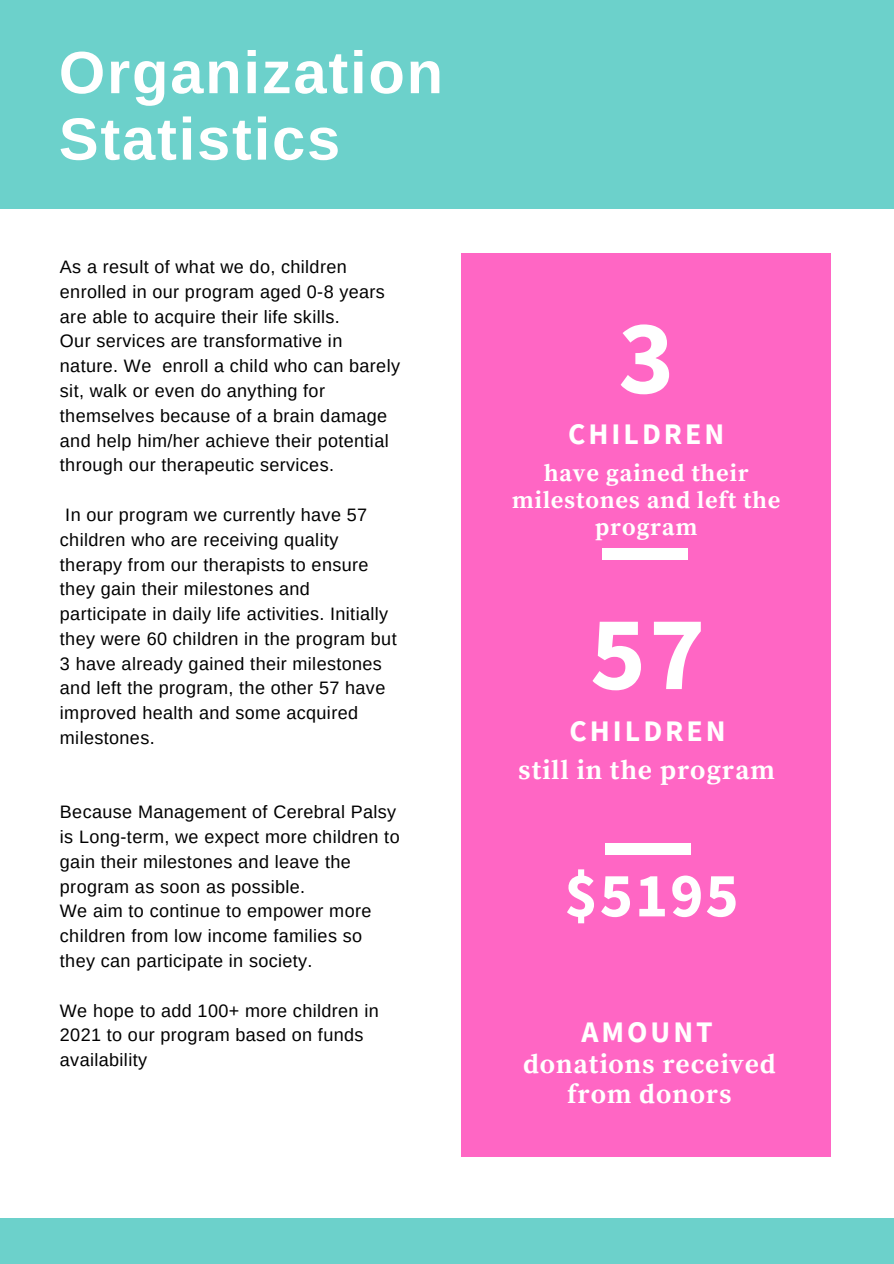
<style>
.page{position:relative;width:894px;height:1264px;background:#fff}
.page>*{position:absolute;margin:0;border:0;box-sizing:border-box;transform-origin:0 0}
.t1{font:700 105.9px "Source Sans Pro";color:#fff}
.t2{font:700 63px "Source Sans Pro";color:#fff}
.t3{font:700 59.55px/66.4px "Arimo";letter-spacing:.03em;color:#fff}
.t4{font:700 29.85px "Source Sans Pro";letter-spacing:.1em;color:#fff}
.t5{font:700 27px/30.5px "Source Serif Pro";letter-spacing:.03em;color:#fff;text-align:center}
.t6{font:700 24px/27px "Source Serif Pro";letter-spacing:.03em;color:#fff;text-align:center}
.t7{font:18px/24.8px "Arimo";letter-spacing:.02em;color:#000}
</style>
<div class="page">
<div style="left:0;top:0;width:893px;height:208px;background:#6cd1cb"></div>
<div style="left:461px;top:312px;width:369px;height:792px;background:#ff66c4"></div>
<div style="left:461px;top:253px;width:369px;height:59px;background:#ff66c4"></div>
<div style="left:461px;top:1104px;width:369px;height:52px;background:#ff66c4"></div>
<div style="left:0;top:1218px;width:893px;height:45px;background:#6cd1cb"></div>
<div style="left:602px;top:548px;width:85px;height:11px;background:#fff"></div>
<div style="left:604px;top:843px;width:86px;height:11px;background:#fff"></div>
<h3 class="t3" style="left:59px;top:39px;width:385px">Organization<br>Statistics</h3>
<p class="t7" style="left:60px;top:254px;width:341px">As a result of what we do, children enrolled in our program aged 0-8 years are able to acquire their life skills.<br>Our services are transformative in nature. We enroll a child who can barely sit, walk or even do anything for themselves because of a brain damage and help him/her achieve their potential through our therapeutic services.</p>
<p class="t7" style="left:60px;top:502px;width:338px">In our program we currently have 57 children who are receiving quality therapy from our therapists to ensure they gain their milestones and participate in daily life activities. Initially they were 60 children in the program but 3 have already gained their milestones and left the program, the other 57 have improved health and some acquired milestones.</p>
<p class="t7" style="left:60px;top:799px;width:341px">Because Management of Cerebral Palsy is Long-term, we expect more children to gain their milestones and leave the program as soon as possible.<br>We aim to continue to empower more children from low income families so they can participate in society.</p>
<p class="t7" style="left:60px;top:997px;width:320px">We hope to add 100+ more children in<br>2021 to our program based on funds availability</p>
<h1 class="t1" style="left:618px;top:289px;width:57px">3</h1>
<h3 class="t4" style="left:568px;top:415px;width:158px">CHILDREN</h3>
<h3 class="t6" style="left:511px;top:460px;width:270px">have gained their milestones and left the program</h3>
<h1 class="t1" style="left:590px;top:585px;width:117px">57</h1>
<h3 class="t4" style="left:569px;top:711px;width:158px">CHILDREN</h3>
<h3 class="t5" style="left:518px;top:755px;width:258px">still in the program</h3>
<h2 class="t2" style="left:564px;top:854px;width:176px">$5195</h2>
<h3 class="t4" style="left:581px;top:1012px;width:133px">AMOUNT</h3>
<h3 class="t5" style="left:523px;top:1049px;width:254px">donations received from donors</h3>
</div>
